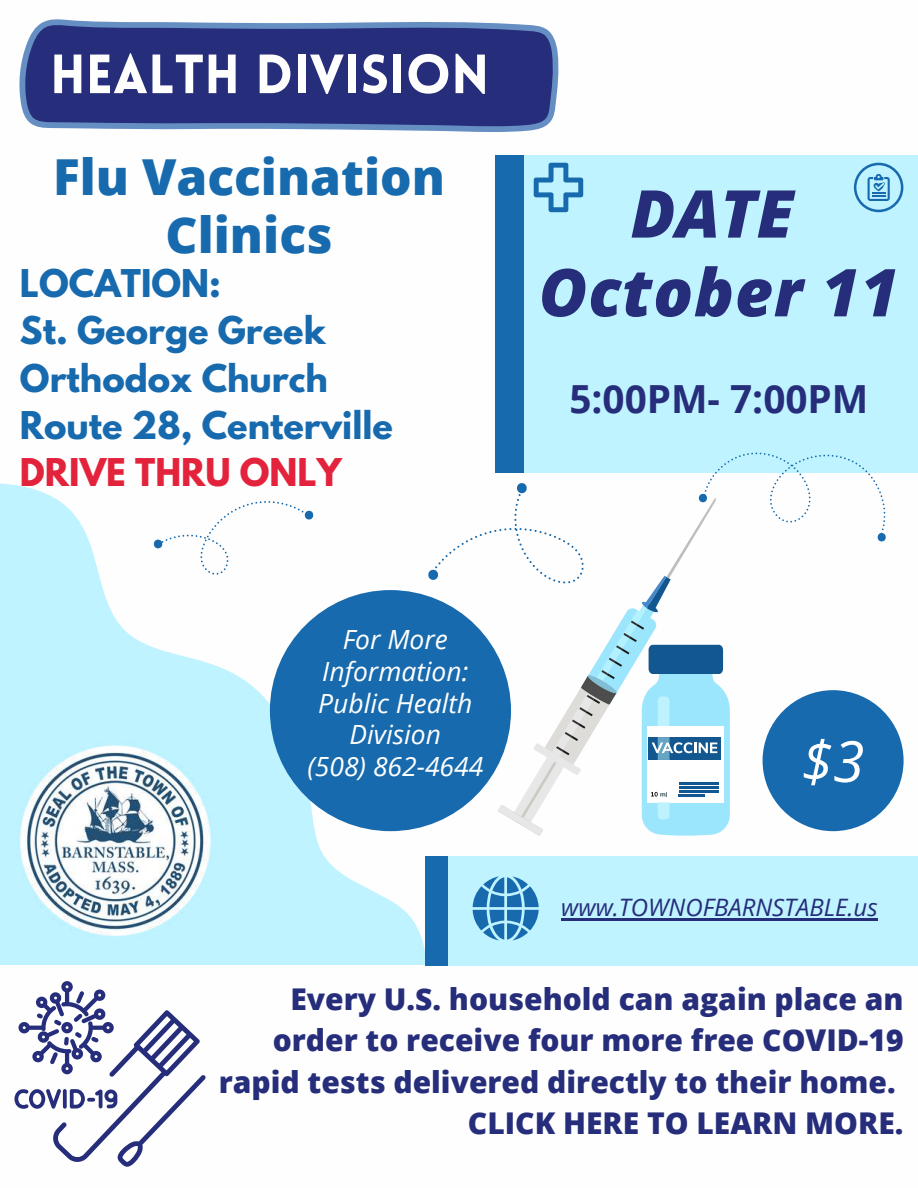
<style>
.page{position:relative;width:918px;height:1188px;background:#fff}
.page>*{position:absolute;margin:0;border:0;box-sizing:border-box;transform-origin:0 0}
.t1{font:italic 800 66px/78.8px "Open Sans";letter-spacing:.01em;color:#262d7a;text-align:center}
.t2{font:italic 56.85px "Open Sans";color:#fff}
.t3{font:900 54px "Lovelo";color:#fefefe}
.t4{font:800 49.65px/58.1px "Open Sans";color:#176aad;text-align:center}
.t5{font:700 38.7px "Open Sans";color:#262d7a}
.t6{font:700 33.9px/47.2px "League Spartan";color:#176aad}
.t7{font:700 33.9px "League Spartan";color:#e3233c}
.t8{font:800 30px/41.7px "Open Sans";color:#262d7a;text-align:right}
.t9{font:italic 26.4px/31.8px "Open Sans";color:#fff;text-align:center}
.t10{font:italic 24px "Open Sans";color:#262d7a}
</style>
<div class="page">
<div style="left:523px;top:155px;width:395px;height:317px;background:#bef3ff"></div>
<svg style="left:0;top:483px;width:425px;height:482px;fill:#bef3ff"></svg>
<div style="left:270px;top:590px;width:241px;height:241px;background:#176aad;border-radius:50%"></div>
<div style="left:763px;top:690px;width:141px;height:141px;background:#176aad;border-radius:50%"></div>
<svg style="left:534px;top:163px;width:49px;height:49px"></svg>
<div style="left:495px;top:155px;width:28px;height:317px;background:#176aad"></div>
<div style="left:426px;top:856px;width:492px;height:109px;background:#bef3ff"></div>
<div style="left:425px;top:856px;width:23px;height:109px;background:#176aad"></div>
<svg style="left:473px;top:876px;width:66px;height:64px"></svg>
<svg style="left:152px;top:501px;width:163px;height:74px"></svg>
<svg style="left:427px;top:453px;width:460px;height:383px"></svg>
<img style="left:16px;top:741px;width:198px;height:198px">
<svg style="left:854px;top:163px;width:49px;height:49px"></svg>
<svg style="left:19px;top:19px;width:540px;height:113px;background:#3d478c"></svg>
<hr style="left:561px;top:918px;width:317px;height:2px;background:#262d7a">
<svg style="left:14px;top:981px;width:192px;height:186px"></svg>
<h3 class="t3" style="left:50px;top:53px;width:441px">HEALTH DIVISION</h3>
<h3 class="t4" style="left:53px;top:146px;width:393px">Flu Vaccination<br>Clinics</h3>
<p class="t6" style="left:20px;top:264px;width:375px">LOCATION:<br>St. George Greek<br>Orthodox Church<br>Route 28, Centerville</p>
<p class="t7" style="left:20px;top:455px;width:323px">DRIVE THRU ONLY</p>
<h1 class="t1" style="left:539px;top:173px;width:362px">DATE<br>October 11</h1>
<p class="t5" style="left:569px;top:372px;width:300px">5:00PM- 7:00PM</p>
<p class="t9" style="left:307px;top:623px;width:177px">For More<br>Information:<br>Public Health<br>Division<br>(508) 862-4644</p>
<h2 class="t2" style="left:802px;top:721px;width:64px">$3</h2>
<p class="t10" style="left:561px;top:890px;width:318px">www.TOWNOFBARNSTABLE.us</p>
<p class="t8" style="left:219px;top:977px;width:686px">Every U.S. household can again place an order to receive four more free COVID-19 rapid tests delivered directly to their home.<br>CLICK HERE TO LEARN MORE.</p>
</div>
